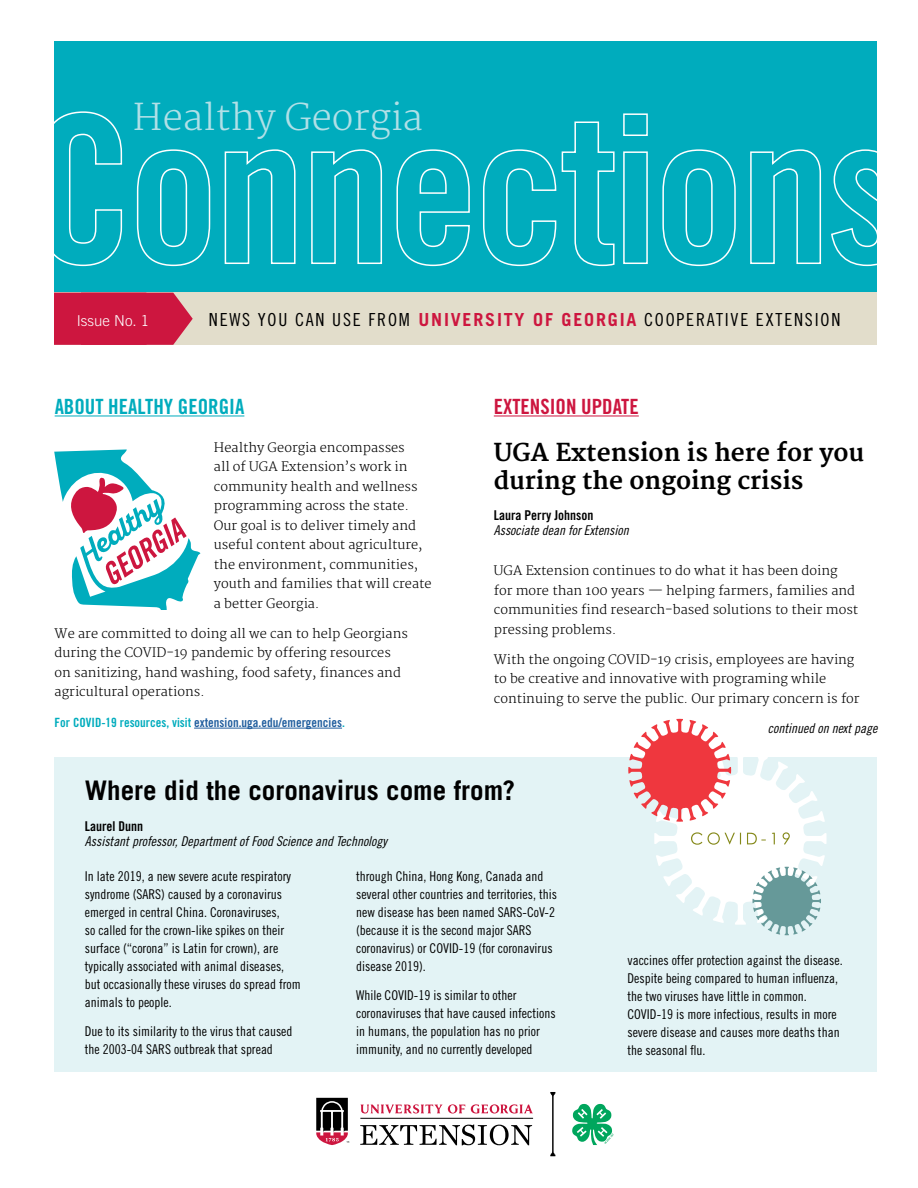
<style>
.page{position:relative;width:918px;height:1188px;background:#fff}
.page>*{position:absolute;margin:0;border:0;box-sizing:border-box;transform-origin:0 0}
.t1{font:300 36px "Merriweather";color:#b1e0e7}
.t2{font:700 27px "Trade Gothic";color:#000}
.t3{font:700 24px/28.5px "Merriweather";color:#000}
.t4{font:21px "Trade Gothic Bold Cond Twenty";color:#00acbd}
.t5{font:21px "Trade Gothic Bold Cond Twenty";color:#cd163f}
.t6{font:18px "Trade Gothic Cond Eighteen";letter-spacing:.1em;color:#000}
.t7{font:300 15px "Trade Gothic";color:#fff}
.t8{font:13.5px/18px "Trade Gothic Cond Eighteen";color:#000}
.t9{font:13.5px "Trade Gothic Cond Eighteen Obl";color:#000}
.t10{font:13.5px "Trade Gothic Bold Cond Twenty";color:#000}
.t11{font:300 12.75px/19.5px "Merriweather";color:#000}
.t12{font:12.75px "Trade Gothic Bold Cond Twenty";color:#215e9e}
.s1{font-family:"Trade Gothic";font-weight:700;color:#cd163f}
.s2{color:#00acbd}
</style>
<div class="page">
<div style="left:54px;top:41px;width:823px;height:258px;background:#00acbd"></div>
<div style="left:54px;top:293px;width:823px;height:52px;background:#e2ddcb"></div>
<hr style="left:494px;top:416px;width:145px;height:1px;background:#cd163f">
<hr style="left:55px;top:416px;width:189px;height:1px;background:#00acbd">
<hr style="left:194px;top:728px;width:148px;height:1px;background:#215e9e">
<svg style="left:54px;top:293px;width:139px;height:52px;background:#ce2449"></svg>
<svg style="left:54px;top:111px;width:823px;height:156px"></svg>
<svg style="left:54px;top:449px;width:146px;height:160px"></svg>
<div style="left:54px;top:757px;width:823px;height:315px;background:#e3f3f5"></div>
<svg style="left:628px;top:719px;width:199px;height:216px"></svg>
<svg style="left:316px;top:1097px;width:33px;height:48px"></svg>
<svg style="left:360px;top:1104px;width:105px;height:10px"></svg>
<svg style="left:471px;top:1104px;width:62px;height:10px"></svg>
<svg style="left:360px;top:1124px;width:172px;height:21px"></svg>
<hr style="left:360px;top:1118px;width:173px;height:1px;background:#000">
<svg style="left:572px;top:1104px;width:42px;height:41px"></svg>
<svg style="left:550px;top:1092px;width:5px;height:64px"></svg>
<h1 class="t1" style="left:133px;top:97px;width:292px">Healthy Georgia</h1>
<p class="t7" style="left:77px;top:312px;width:74px">Issue No. 1</p>
<h3 class="t6" style="left:209px;top:309px;width:633px">NEWS YOU CAN USE FROM <span class="s1">UNIVERSITY OF GEORGIA</span> COOPERATIVE EXTENSION</h3>
<h3 class="t4" style="left:55px;top:394px;width:191px">ABOUT HEALTHY GEORGIA</h3>
<p class="t11" style="left:214px;top:438px;width:219px">Healthy Georgia encompasses<br>all of UGA Extension’s work in community health and wellness programming across the state.<br>Our goal is to deliver timely and useful content about agriculture, the environment, communities, youth and families that will create a better Georgia.</p>
<p class="t11" style="left:55px;top:624px;width:355px">We are committed to doing all we can to help Georgians during the COVID-19 pandemic by offering resources on sanitizing, hand washing, food safety, finances and agricultural operations.</p>
<p class="t12" style="left:55px;top:714px;width:292px"><span class="s2">For COVID-19 resources, visit</span> extension.uga.edu/emergencies<span class="s2">.</span></p>
<h3 class="t5" style="left:494px;top:394px;width:147px">EXTENSION UPDATE</h3>
<h3 class="t3" style="left:494px;top:439px;width:372px">UGA Extension is here for you during the ongoing crisis</h3>
<p class="t10" style="left:494px;top:507px;width:101px">Laura Perry Johnson</p>
<p class="t9" style="left:494px;top:523px;width:136px">Associate dean for Extension</p>
<p class="t11" style="left:494px;top:561px;width:366px">UGA Extension continues to do what it has been doing for more than 100 years — helping farmers, families and communities find research-based solutions to their most pressing problems.</p>
<p class="t11" style="left:494px;top:650px;width:367px">With the ongoing COVID-19 crisis, employees are having to be creative and innovative with programing while continuing to serve the public. Our primary concern is for</p>
<p class="t9" style="left:768px;top:720px;width:111px">continued on next page</p>
<h2 class="t2" style="left:85px;top:774px;width:432px">Where did the coronavirus come from?</h2>
<p class="t10" style="left:85px;top:818px;width:60px">Laurel Dunn</p>
<p class="t9" style="left:85px;top:833px;width:304px">Assistant professor, Department of Food Science and Technology</p>
<p class="t8" style="left:85px;top:867px;width:217px">In late 2019, a new severe acute respiratory syndrome (SARS) caused by a coronavirus emerged in central China. Coronaviruses,<br>so called for the crown-like spikes on their surface (“corona” is Latin for crown), are typically associated with animal diseases, but occasionally these viruses do spread from animals to people.</p>
<p class="t8" style="left:85px;top:1022px;width:209px">Due to its similarity to the virus that caused the 2003-04 SARS outbreak that spread</p>
<p class="t8" style="left:356px;top:867px;width:202px">through China, Hong Kong, Canada and several other countries and territories, this new disease has been named SARS-CoV-2 (because it is the second major SARS coronavirus) or COVID-19 (for coronavirus disease 2019).</p>
<p class="t8" style="left:356px;top:986px;width:201px">While COVID-19 is similar to other coronaviruses that have caused infections in humans, the population has no prior immunity, and no currently developed</p>
<p class="t8" style="left:627px;top:951px;width:217px">vaccines offer protection against the disease.<br>Despite being compared to human influenza, the two viruses have little in common.<br>COVID-19 is more infectious, results in more severe disease and causes more deaths than the seasonal flu.</p>
</div>
